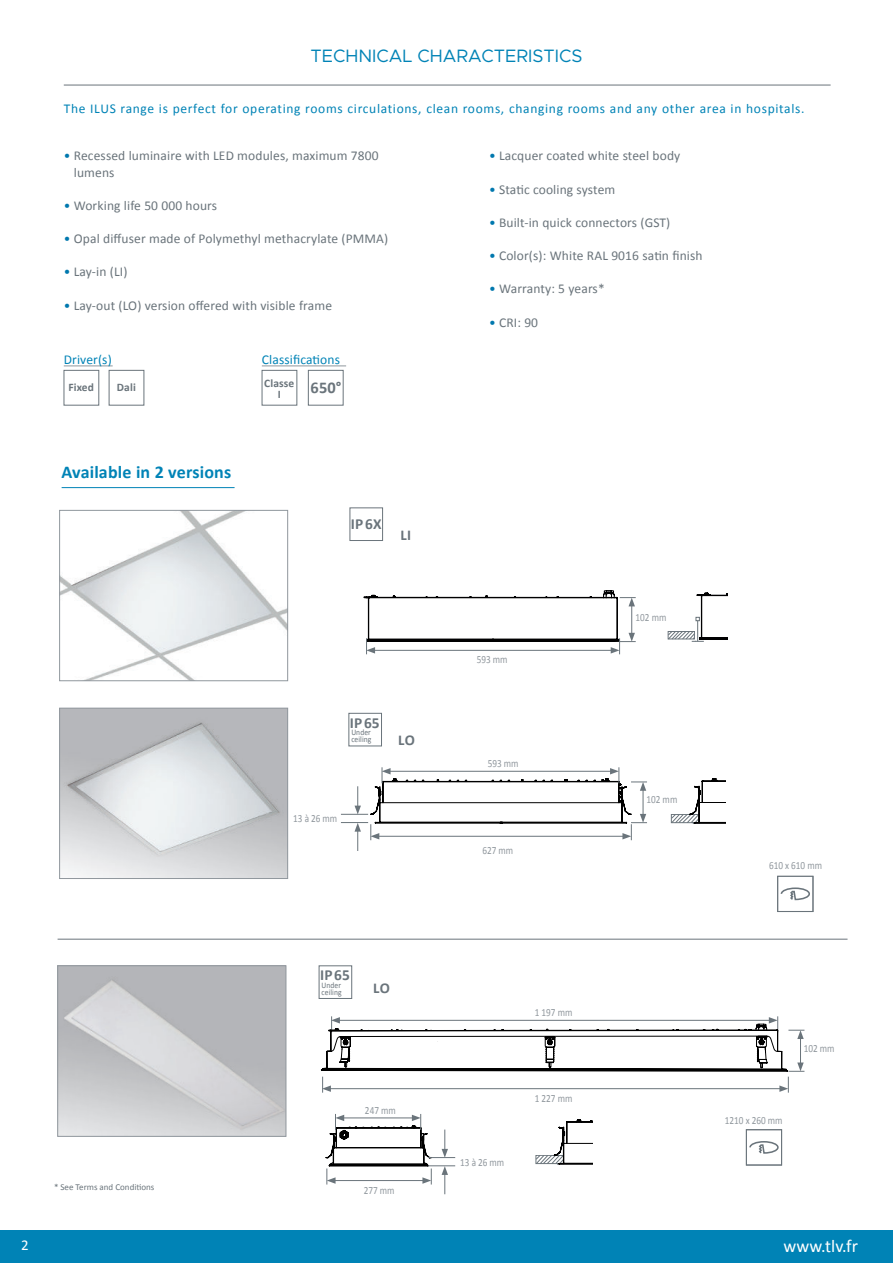
<style>
.page{position:relative;width:893px;height:1263px;background:#fff}
.page>*{position:absolute;margin:0;border:0;box-sizing:border-box;transform-origin:0 0}
.t1{font:18px "Metropolis";color:#0083b6}
.t2{font:700 18px "Calibri";letter-spacing:.01em;color:#0083b6}
.t3{font:18px "Calibri";color:#fff}
.t4{font:700 16.35px "Calibri";color:#6a747b}
.t5{font:700 15.45px "Calibri";letter-spacing:.01em;color:#6a747b}
.t6{font:700 15px "Calibri";color:#6a747b}
.t7{font:15px "Calibri";color:#fff}
.t8{font:13.5px/16.2px "Calibri";letter-spacing:.01em;color:#6a747b}
.t9{font:13.5px "Calibri";letter-spacing:.05em;color:#0083b6}
.t10{font:13.5px "Calibri";letter-spacing:.01em;color:#0083b6}
.t11{font:700 11.55px/11.6px "Calibri";letter-spacing:.01em;color:#6a747b;text-align:center}
.t12{font:10.95px "Calibri";color:#90979d;scale:.84 1}
.t13{font:9px "Calibri";color:#6a747b}
.t14{font:8.4px/7.1px "Calibri";letter-spacing:.01em;color:#6a747b;scale:.9 1}
.s1{color:#0078ae}
</style>
<div class="page">
<div style="left:0;top:1230px;width:893px;height:33px;background:#0083b6"></div>
<hr style="left:64px;top:85px;width:767px;height:1px;background:#6a747b">
<hr style="left:64px;top:366px;width:49px;height:1px;background:#90979d">
<hr style="left:262px;top:366px;width:84px;height:1px;background:#90979d">
<div style="left:308px;top:370px;width:35px;height:35px;border:1px solid #6a747b"></div>
<div style="left:262px;top:370px;width:35px;height:35px;border:1px solid #6a747b"></div>
<hr style="left:62px;top:487px;width:173px;height:1px;background:#0083b6">
<div style="left:64px;top:370px;width:35px;height:35px;border:1px solid #6a747b"></div>
<img style="left:60px;top:968px;width:224px;height:166px">
<div style="left:58px;top:966px;width:228px;height:170px;border:1px solid #90979d"></div>
<svg style="left:749px;top:1141px;width:30px;height:13px"></svg>
<div style="left:746px;top:1129px;width:36px;height:36px;border:1px solid #6a747b"></div>
<div style="left:319px;top:966px;width:33px;height:33px;border:1px solid #6a747b"></div>
<svg style="left:535px;top:1119px;width:57px;height:46px"></svg>
<svg style="left:326px;top:1114px;width:129px;height:80px"></svg>
<hr style="left:58px;top:939px;width:789px;height:1px;background:#6a747b">
<svg style="left:780px;top:887px;width:30px;height:14px"></svg>
<div style="left:777px;top:876px;width:36px;height:36px;border:1px solid #6a747b"></div>
<svg style="left:671px;top:778px;width:54px;height:46px"></svg>
<svg style="left:341px;top:712px;width:306px;height:139px"></svg>
<img style="left:61px;top:710px;width:225px;height:167px">
<div style="left:59px;top:708px;width:229px;height:171px;border:1px solid #90979d"></div>
<img style="left:61px;top:512px;width:225px;height:167px">
<div style="left:59px;top:510px;width:229px;height:171px;border:1px solid #90979d"></div>
<div style="left:350px;top:508px;width:33px;height:33px;border:1px solid #6a747b"></div>
<svg style="left:668px;top:592px;width:59px;height:50px"></svg>
<svg style="left:364px;top:590px;width:272px;height:64px"></svg>
<svg style="left:321px;top:1016px;width:484px;height:77px"></svg>
<h1 class="t1" style="left:311px;top:48px;width:273px">TECHNICAL CHARACTERISTICS</h1>
<p class="t9" style="left:64px;top:100px;width:742px">The ILUS range is perfect for operating rooms circulations, clean rooms, changing rooms and any other area in hospitals.</p>
<p class="t8" style="left:74px;top:148px;width:306px;text-indent:-10px"><span class="s1">•</span> Recessed luminaire with LED modules, maximum 7800 lumens</p>
<p class="t8" style="left:64px;top:197px;width:155px"><span class="s1">•</span> Working life 50 000 hours</p>
<p class="t8" style="left:64px;top:231px;width:326px"><span class="s1">•</span> Opal diffuser made of Polymethyl methacrylate (PMMA)</p>
<p class="t8" style="left:64px;top:264px;width:65px"><span class="s1">•</span> Lay-in (LI)</p>
<p class="t8" style="left:64px;top:297px;width:270px"><span class="s1">•</span> Lay-out (LO) version offered with visible frame</p>
<p class="t9" style="left:64px;top:354px;width:50px">Driver(s)</p>
<p class="t10" style="left:262px;top:351px;width:80px">Classifications</p>
<p class="t4" style="left:310px;top:382px;width:33px">650°</p>
<p class="t11" style="left:264px;top:378px;width:32px">Classe<br>I</p>
<p class="t11" style="left:117px;top:383px;width:20px">Dali</p>
<p class="t11" style="left:68px;top:383px;width:27px">Fixed</p>
<h1 class="t2" style="left:62px;top:466px;width:171px">Available in 2 versions</h1>
<p class="t5" style="left:351px;top:519px;width:32px">IP 6X</p>
<p class="t6" style="left:400px;top:530px;width:12px">LI</p>
<p class="t13" style="left:54px;top:1181px;width:102px">* See Terms and Conditions</p>
<p class="t5" style="left:350px;top:717px;width:31px">IP 65</p>
<p class="t14" style="left:351px;top:729px;width:24px">Under ceiling</p>
<p class="t6" style="left:398px;top:735px;width:18px">LO</p>
<p class="t12" style="left:293px;top:812px;width:54px">13 à 26 mm</p>
<p class="t5" style="left:320px;top:970px;width:31px">IP 65</p>
<p class="t14" style="left:322px;top:981px;width:24px">Under ceiling</p>
<p class="t6" style="left:373px;top:982px;width:18px">LO</p>
<p class="t12" style="left:365px;top:1103px;width:38px">247 mm</p>
<p class="t12" style="left:364px;top:1184px;width:38px">277 mm</p>
<p class="t8" style="left:489px;top:148px;width:193px"><span class="s1">•</span> Lacquer coated white steel body</p>
<p class="t8" style="left:489px;top:181px;width:128px"><span class="s1">•</span> Static cooling system</p>
<p class="t8" style="left:489px;top:214px;width:183px"><span class="s1">•</span> Built-in quick connectors (GST)</p>
<p class="t8" style="left:489px;top:248px;width:215px"><span class="s1">•</span> Color(s): White RAL 9016 satin finish</p>
<p class="t8" style="left:489px;top:281px;width:117px"><span class="s1">•</span> Warranty: 5 years*</p>
<p class="t8" style="left:489px;top:314px;width:51px"><span class="s1">•</span> CRI: 90</p>
<p class="t12" style="left:477px;top:652px;width:38px">593 mm</p>
<p class="t12" style="left:488px;top:756px;width:38px">593 mm</p>
<p class="t12" style="left:482px;top:843px;width:38px">627 mm</p>
<p class="t12" style="left:460px;top:1155px;width:54px">13 à 26 mm</p>
<p class="t12" style="left:535px;top:1006px;width:46px">1 197 mm</p>
<p class="t12" style="left:535px;top:1091px;width:46px">1 227 mm</p>
<p class="t12" style="left:636px;top:611px;width:38px">102 mm</p>
<p class="t12" style="left:647px;top:793px;width:38px">102 mm</p>
<p class="t12" style="left:769px;top:858px;width:65px">610 x 610 mm</p>
<p class="t12" style="left:804px;top:1042px;width:38px">102 mm</p>
<p class="t12" style="left:725px;top:1113px;width:70px">1210 x 260 mm</p>
<p class="t7" style="left:21px;top:1240px;width:9px">2</p>
<h1 class="t3" style="left:783px;top:1240px;width:76px">www.tlv.fr</h1>
</div>
